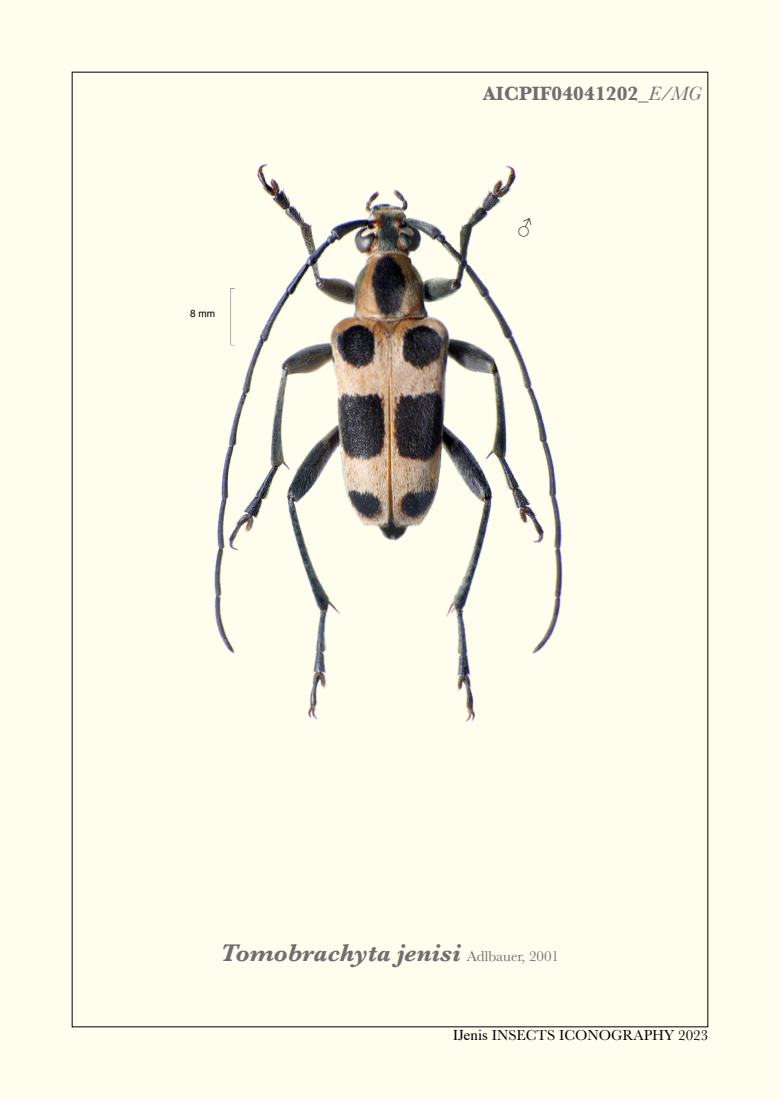
<style>
.page{position:relative;width:780px;height:1099px;background:#fff}
.page>*{position:absolute;margin:0;border:0;box-sizing:border-box;transform-origin:0 0}
.t1{font:italic 700 25px "Baskerville";color:#706f6f}
.t2{font:700 20px "Baskerville";color:#706f6f}
.t3{font:700 20px "Arial";color:#000}
.t4{font:15px "Baskerville";color:#000}
.t5{font:10px "Arial";color:#000}
.s1{font-weight:400;font-style:italic}
.s2{font-weight:400;font-style:normal;font-size:15px}
.s3{font-family:"Times"}
</style>
<div class="page">
<div style="left:0;top:0;width:780px;height:1098px;background:#fffdee"></div>
<img style="left:214px;top:164px;width:349px;height:558px">
<img style="left:223px;top:278px;width:17px;height:75px">
<p class="t5" style="left:190px;top:307px;width:26px">8 mm</p>
<p class="t2" style="left:483px;top:79px;width:219px">AICPIF04041202_<span class="s1">E/MG</span></p>
<p class="t3" style="left:517px;top:214px;width:16px">♂</p>
<p class="t1" style="left:221px;top:935px;width:339px">Tomobrachyta jenisi <span class="s2">Adlbauer, 2001</span></p>
<p class="t4" style="left:453px;top:1025px;width:257px"><span class="s3">IJenis</span> INSECTS ICONOGRAPHY 2023</p>
</div>
